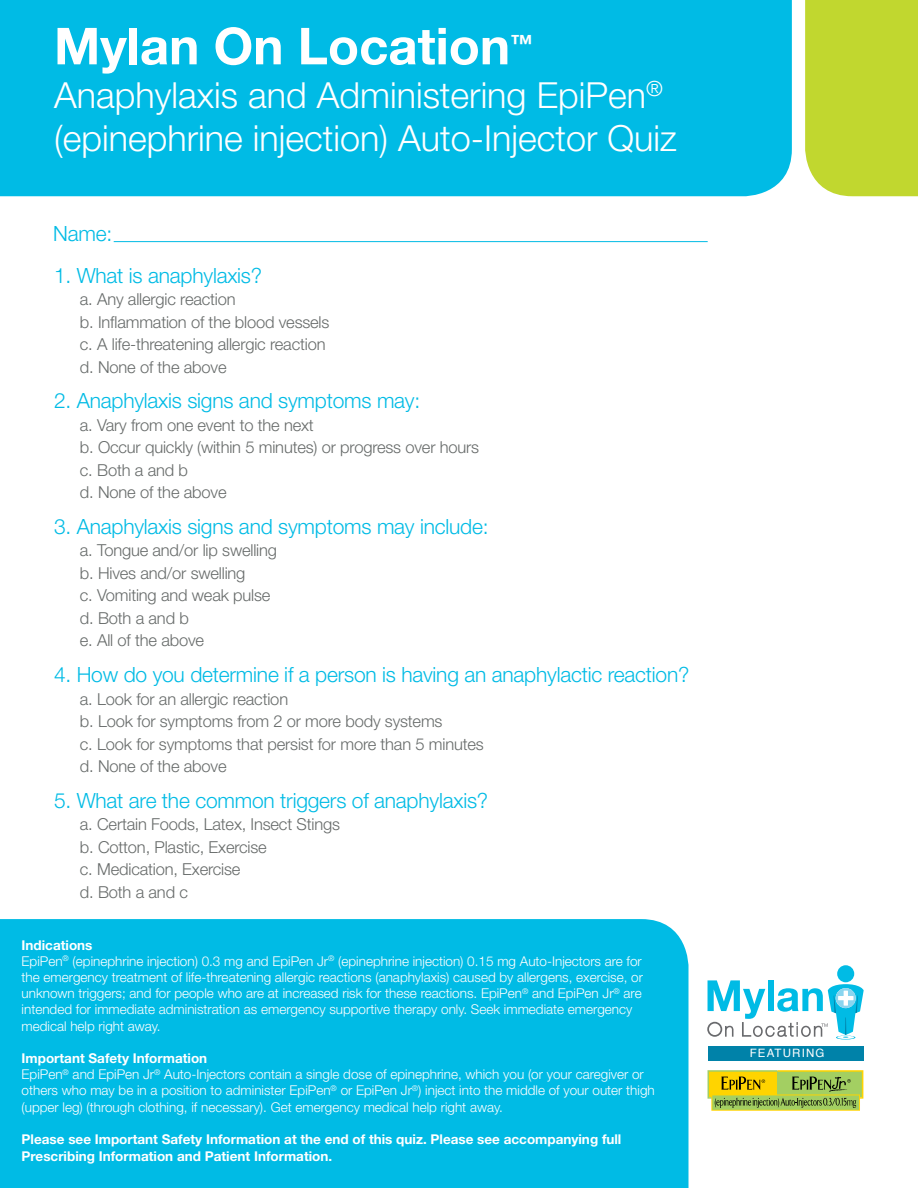
<style>
.page{position:relative;width:918px;height:1188px;background:#fff}
.page>*{position:absolute;margin:0;border:0;box-sizing:border-box;transform-origin:0 0}
.t1{font:700 51px "Helvetica Neue";color:#fff}
.t2{font:300 36px/43.5px "Helvetica Neue";color:#fff}
.t3{font:700 22.5px "Helvetica Neue";color:#fff}
.t4{font:300 21px "Helvetica Neue";letter-spacing:-.01em;color:#00bbe5}
.t5{font:300 16.5px/22.5px "Helvetica Neue";letter-spacing:-.01em;color:#676b6a}
.t6{font:300 13.5px/16.2px "Helvetica Neue";color:#fff}
.t7{font:700 13.5px/16.5px "Helvetica Neue";color:#fff}
.t8{font:11.55px "Helvetica";letter-spacing:.1em;color:#fff}
.s1{font-weight:700}
</style>
<div class="page">
<div style="left:0;top:919px;width:688px;height:269px;background:#00bbe5"></div>
<div style="left:805px;top:0;width:113px;height:196px;background:#c1d72f"></div>
<div style="left:0;top:0;width:792px;height:196px;background:#00bbe5"></div>
<div style="left:837px;top:965px;width:17px;height:17px;background:#00bbe5;border-radius:50%"></div>
<svg style="left:708px;top:1070px;width:155px;height:41px;background:#adb93d"></svg>
<div style="left:708px;top:1046px;width:155px;height:14px;background:#0082a9"></div>
<svg style="left:707px;top:980px;width:157px;height:60px"></svg>
<hr style="left:114px;top:241px;width:594px;height:1px;background:#00bbe5">
<h1 class="t1" style="left:54px;top:15px;width:458px">Mylan On Location</h1>
<h3 class="t3" style="left:510px;top:29px;width:24px">™</h3>
<h2 class="t2" style="left:54px;top:72px;width:624px">Anaphylaxis and Administering EpiPen<sup>® </sup>(epinephrine injection) Auto-Injector Quiz</h2>
<h3 class="t4" style="left:53px;top:221px;width:61px">Name:</h3>
<h3 class="t4" style="left:54px;top:262px;width:210px">1. What is anaphylaxis?</h3>
<p class="t5" style="left:80px;top:288px;width:251px">a. Any allergic reaction<br>b. Inflammation of the blood vessels c. A life-threatening allergic reaction d. None of the above</p>
<h3 class="t4" style="left:54px;top:388px;width:368px">2. Anaphylaxis signs and symptoms may:</h3>
<p class="t5" style="left:80px;top:413px;width:401px">a. Vary from one event to the next<br>b. Occur quickly (within 5 minutes) or progress over hours c. Both a and b<br>d. None of the above</p>
<h3 class="t4" style="left:54px;top:514px;width:436px">3. Anaphylaxis signs and symptoms may include:</h3>
<p class="t5" style="left:80px;top:539px;width:199px">a. Tongue and/or lip swelling b. Hives and/or swelling<br>c. Vomiting and weak pulse d. Both a and b<br>e. All of the above</p>
<h3 class="t4" style="left:54px;top:662px;width:637px">4. How do you determine if a person is having an anaphylactic reaction?</h3>
<p class="t5" style="left:80px;top:687px;width:405px">a. Look for an allergic reaction<br>b. Look for symptoms from 2 or more body systems<br>c. Look for symptoms that persist for more than 5 minutes d. None of the above</p>
<h3 class="t4" style="left:54px;top:788px;width:436px">5. What are the common triggers of anaphylaxis?</h3>
<p class="t5" style="left:80px;top:813px;width:262px">a. Certain Foods, Latex, Insect Stings b. Cotton, Plastic, Exercise<br>c. Medication, Exercise<br>d. Both a and c</p>
<p class="t6" style="left:22px;top:936px;width:623px"><span class="s1">Indications<br></span>EpiPen<sup>®</sup> (epinephrine injection) 0.3 mg and EpiPen Jr<sup>®</sup> (epinephrine injection) 0.15 mg Auto-Injectors are for the emergency treatment of life-threatening allergic reactions (anaphylaxis) caused by allergens, exercise, or unknown triggers; and for people who are at increased risk for these reactions. EpiPen<sup>®</sup> and EpiPen Jr<sup>®</sup> are intended for immediate administration as emergency supportive therapy only. Seek immediate emergency medical help right away.</p>
<p class="t6" style="left:22px;top:1050px;width:635px"><span class="s1">Important Safety Information<br></span>EpiPen<sup>®</sup> and EpiPen Jr<sup>®</sup> Auto-Injectors contain a single dose of epinephrine, which you (or your caregiver or others who may be in a position to administer EpiPen<sup>®</sup> or EpiPen Jr<sup>®</sup>) inject into the middle of your outer thigh (upper leg) (through clothing, if necessary). Get emergency medical help right away.</p>
<p class="t7" style="left:22px;top:1131px;width:601px">Please see Important Safety Information at the end of this quiz. Please see accompanying full<br>Prescribing Information and Patient Information.</p>
<p class="t8" style="left:750px;top:1044px;width:76px">FEATURING</p>
</div>
